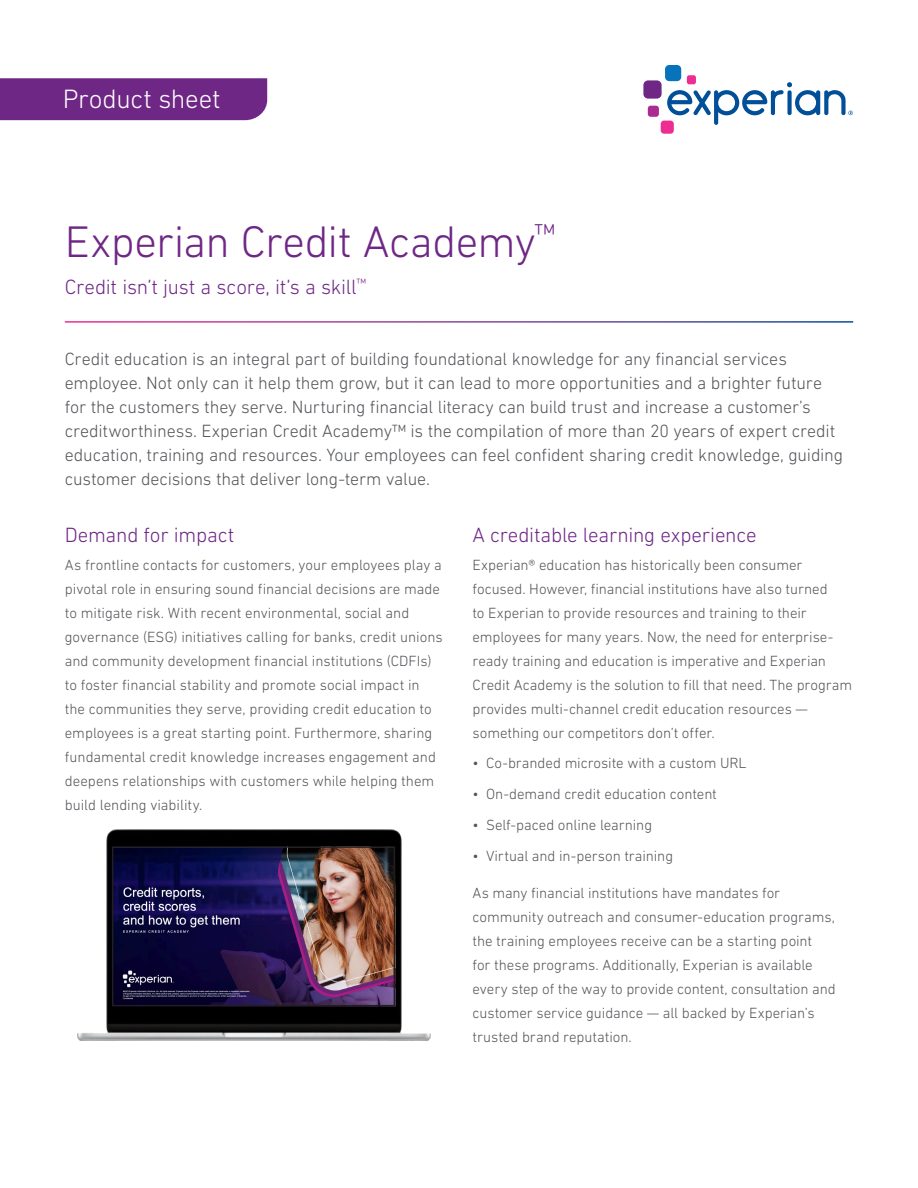
<style>
.page{position:relative;width:918px;height:1188px;background:#fff}
.page>*{position:absolute;margin:0;border:0;box-sizing:border-box;transform-origin:0 0}
.Title_heading_30_34{font:300 45px "DIN Next W1 G";letter-spacing:-.015em;color:#6f2786}
.t1{font:300 27px "DIN Next W1 G";letter-spacing:-.01em;color:#fff}
.Body_text_10_14{font:300 21px "DIN Next W1 G";letter-spacing:-.01em;color:#6f2786}
.Title_subheading_14{font:300 21px "DIN Next W1 G";letter-spacing:-.01em;color:#6f2786}
.Body_text_10_14-2{font:300 18px/24px "DIN Next W1 G";letter-spacing:-.01em;color:#54555a}
.Body_text_10_14-3{font:300 15px/24px "DIN Next W1 G";color:#54555a}
</style>
<div class="page">
<div style="left:0;top:78px;width:267px;height:42px;background:#6f2786"></div>
<div style="left:665px;top:65px;width:16px;height:16px;background:#0773bb;border-radius:4px"></div>
<div style="left:643px;top:80px;width:19px;height:19px;background:#6f2786;border-radius:5px"></div>
<div style="left:648px;top:106px;width:11px;height:11px;background:#ac2b91;border-radius:3px"></div>
<div style="left:661px;top:121px;width:13px;height:13px;background:#ed2d94;border-radius:3px"></div>
<div style="left:687px;top:75px;width:9px;height:9px;background:#ed2d94;border-radius:2px"></div>
<svg style="left:667px;top:82px;width:186px;height:43px"></svg>
<img style="left:78px;top:829px;width:352px;height:212px">
<img style="left:114px;top:848px;width:279px;height:156px">
<div style="left:112px;top:846px;width:283px;height:160px;border:1px solid #231f20"></div>
<h2 class="t1" style="left:63px;top:83px;width:159px">Product sheet</h2>
<p class="Title_heading_30_34" style="left:65px;top:215px;width:492px">Experian Credit Academy<sup>™</sup></p>
<p class="Title_subheading_14" style="left:65px;top:275px;width:303px">Credit isn’t just a score, it’s a skill<sup>™</sup></p>
<p class="Body_text_10_14-2" style="left:65px;top:346px;width:780px">Credit education is an integral part of building foundational knowledge for any financial services employee. Not only can it help them grow, but it can lead to more opportunities and a brighter future for the customers they serve. Nurturing financial literacy can build trust and increase a customer’s creditworthiness. Experian Credit Academy™ is the compilation of more than 20 years of expert credit education, training and resources. Your employees can feel confident sharing credit knowledge, guiding customer decisions that deliver long-term value.</p>
<p class="Body_text_10_14" style="left:65px;top:523px;width:171px">Demand for impact</p>
<p class="Body_text_10_14-3" style="left:65px;top:552px;width:379px">As frontline contacts for customers, your employees play a pivotal role in ensuring sound financial decisions are made to mitigate risk. With recent environmental, social and governance (ESG) initiatives calling for banks, credit unions and community development financial institutions (CDFIs) to foster financial stability and promote social impact in the communities they serve, providing credit education to employees is a great starting point. Furthermore, sharing fundamental credit knowledge increases engagement and deepens relationships with customers while helping them build lending viability.</p>
<p class="Body_text_10_14" style="left:472px;top:523px;width:286px">A creditable learning experience</p>
<p class="Body_text_10_14-3" style="left:472px;top:552px;width:381px">Experian® education has historically been consumer focused. However, financial institutions have also turned<br>to Experian to provide resources and training to their employees for many years. Now, the need for enterprise&shy;ready training and education is imperative and Experian Credit Academy is the solution to fill that need. The program provides multi-channel credit education resources — something our competitors don’t offer.</p>
<p class="Body_text_10_14-3" style="left:472px;top:751px;width:275px">• Co-branded microsite with a custom URL</p>
<p class="Body_text_10_14-3" style="left:472px;top:782px;width:246px">• On-demand credit education content</p>
<p class="Body_text_10_14-3" style="left:472px;top:813px;width:181px">• Self-paced online learning</p>
<p class="Body_text_10_14-3" style="left:472px;top:843px;width:202px">• Virtual and in-person training</p>
<p class="Body_text_10_14-3" style="left:472px;top:881px;width:365px">As many financial institutions have mandates for community outreach and consumer-education programs, the training employees receive can be a starting point<br>for these programs. Additionally, Experian is available every step of the way to provide content, consultation and customer service guidance — all backed by Experian’s trusted brand reputation.</p>
</div>
